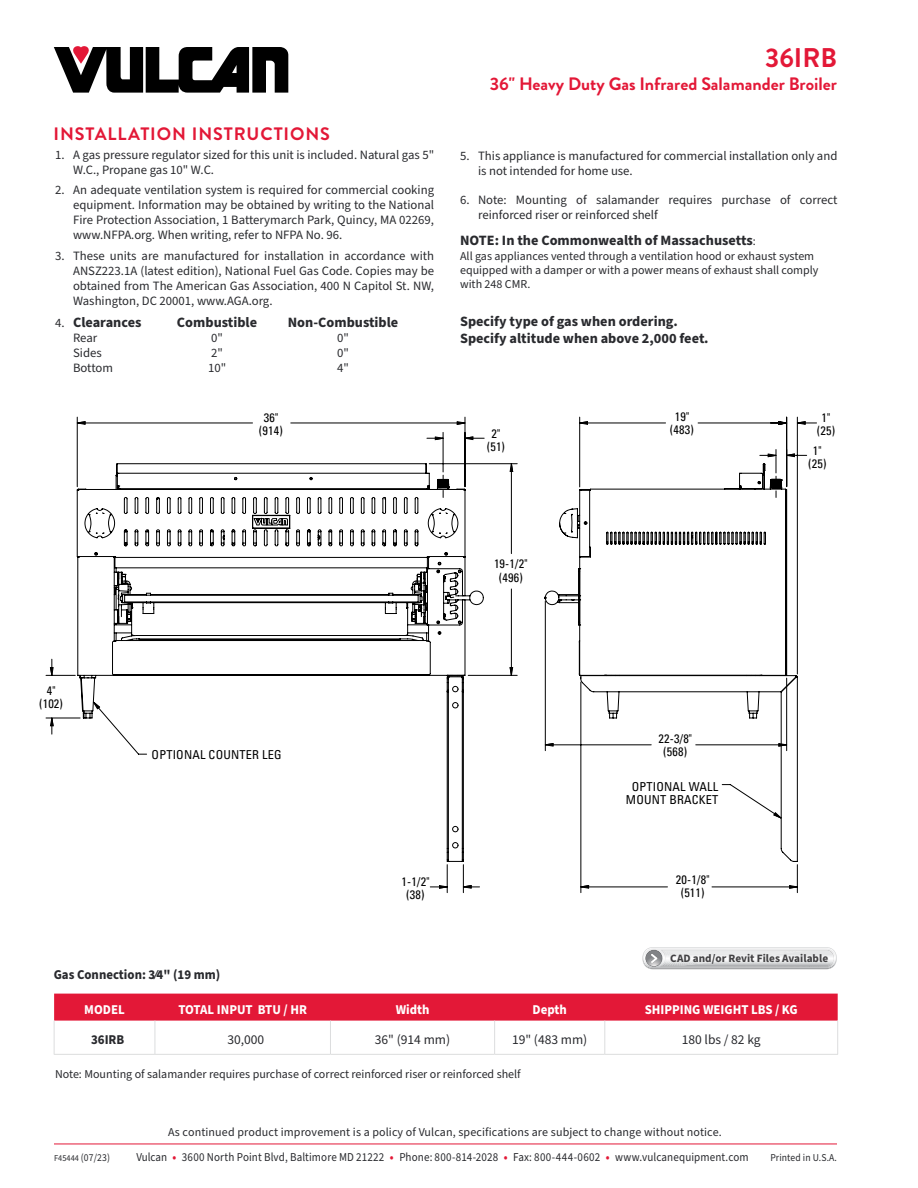
<style>
.page{position:relative;width:918px;height:1188px;background:#fff}
.page>*{position:absolute;margin:0;border:0;box-sizing:border-box;transform-origin:0 0}
.t1{font:700 27px "Brandon Grotesque";color:#e31837}
.t2{font:700 18px "Brandon Grotesque";color:#e31837}
.t3{font:700 18px "Brandon Grotesque";letter-spacing:.05em;color:#e31837}
.t4{font:700 14.25px/17.2px "Source Sans Pro";color:#292a2e}
.t5{font:700 13.5px "Source Sans Pro";color:#fff;scale:.95 1}
.t6{font:13.5px "Source Sans Pro";color:#292a2e}
.t7{font:700 13.5px "Source Sans Pro";color:#292a2e;scale:.95 1}
.t8{font:12.75px/15px "Source Sans Pro";color:#292a2e}
.t9{font:condensed 12.3px/13px "Univers LT Std";letter-spacing:.015em;color:#000;text-align:center}
.t10{font:12px/14.2px "Source Sans Pro";color:#292a2e}
.t11{font:12px "Source Sans Pro";color:#292a2e;scale:.92 1}
.t12{font:700 11.25px "Source Sans Pro";color:#424143}
.t13{font:10.5px "Source Sans Pro";letter-spacing:.01em;color:#292a2e;scale:.92 1}
.s1{font-weight:400;font-size:12.75px}
.s2{font-weight:400;font-size:12px}
.s3{font-size:9px}
.s4{font-weight:700;color:#e31837}
</style>
<div class="page">
<svg style="left:54px;top:46px;width:234px;height:47px"></svg>
<hr style="left:54px;top:1144px;width:783px;height:1px;background:#e31837">
<svg style="left:50px;top:421px;width:756px;height:468px"></svg>
<svg style="left:76px;top:463px;width:722px;height:399px"></svg>
<svg style="left:253px;top:517px;width:35px;height:8px"></svg>
<div style="left:54px;top:994px;width:784px;height:27px;background:#e31837"></div>
<hr style="left:54px;top:1021px;width:1px;height:33px;background:#dcddde">
<hr style="left:155px;top:1021px;width:1px;height:33px;background:#dcddde">
<hr style="left:330px;top:1021px;width:1px;height:33px;background:#dcddde">
<hr style="left:494px;top:1021px;width:1px;height:33px;background:#dcddde">
<hr style="left:604px;top:1021px;width:1px;height:33px;background:#dcddde">
<hr style="left:837px;top:1021px;width:1px;height:33px;background:#dcddde">
<hr style="left:54px;top:1054px;width:101px;height:1px;background:#dcddde">
<hr style="left:155px;top:1054px;width:175px;height:1px;background:#dcddde">
<hr style="left:330px;top:1054px;width:165px;height:1px;background:#dcddde">
<hr style="left:495px;top:1054px;width:110px;height:1px;background:#dcddde">
<hr style="left:605px;top:1054px;width:233px;height:1px;background:#dcddde">
<svg style="left:642px;top:947px;width:195px;height:22px"></svg>
<h2 class="t3" style="left:54px;top:121px;width:278px">INSTALLATION INSTRUCTIONS</h2>
<p class="t8" style="left:73px;top:148px;width:363px;text-indent:-18px">1. A gas pressure regulator sized for this unit is included. Natural gas 5"<br>W.C., Propane gas 10" W.C.</p>
<p class="t8" style="left:73px;top:183px;width:363px;text-align:justify;text-indent:-18px">2. An adequate ventilation system is required for commercial cooking equipment. Information may be obtained by writing to the National Fire Protection Association, 1 Batterymarch Park, Quincy, MA 02269, www.NFPA.org. When writing, refer to NFPA No. 96.</p>
<p class="t8" style="left:73px;top:248px;width:363px;text-align:justify;text-indent:-18px">3. These units are manufactured for installation in accordance with ANSZ223.1A (latest edition), National Fuel Gas Code. Copies may be obtained from The American Gas Association, 400 N Capitol St. NW, Washington, DC 20001, www.AGA.org.</p>
<p class="t4" style="left:55px;top:314px;width:88px"><span class="s1">4.</span> Clearances</p>
<p class="t4" style="left:177px;top:314px;width:82px">Combustible</p>
<p class="t4" style="left:288px;top:314px;width:112px">Non-Combustible</p>
<p class="t8" style="left:73px;top:331px;width:26px">Rear</p>
<p class="t8" style="left:211px;top:331px;width:13px">0"</p>
<p class="t8" style="left:337px;top:331px;width:13px">0"</p>
<p class="t8" style="left:73px;top:346px;width:30px">Sides</p>
<p class="t8" style="left:211px;top:346px;width:13px">2"</p>
<p class="t8" style="left:337px;top:346px;width:13px">0"</p>
<p class="t8" style="left:73px;top:361px;width:41px">Bottom</p>
<p class="t8" style="left:208px;top:361px;width:20px">10"</p>
<p class="t8" style="left:337px;top:361px;width:13px">4"</p>
<p class="t9" style="left:259px;top:411px;width:25px">36" (914)</p>
<h1 class="t1" style="left:765px;top:39px;width:73px">36IRB</h1>
<h2 class="t2" style="left:490px;top:71px;width:349px">36" Heavy Duty Gas Infrared Salamander Broiler</h2>
<p class="t8" style="left:478px;top:148px;width:361px;text-indent:-18px">5. This appliance is manufactured for commercial installation only and is not intended for home use.</p>
<p class="t8" style="left:478px;top:193px;width:361px;text-indent:-18px">6. Note: Mounting of salamander requires purchase of correct reinforced riser or reinforced shelf</p>
<p class="t4" style="left:460px;top:232px;width:297px">NOTE: In the Commonwealth of Massachusetts<span class="s2">:</span></p>
<p class="t10" style="left:460px;top:249px;width:360px">All gas appliances vented through a ventilation hood or exhaust system equipped with a damper or with a power means of exhaust shall comply with 248 CMR.</p>
<p class="t4" style="left:460px;top:313px;width:250px">Specify type of gas when ordering.<br>Specify altitude when above 2,000 feet.</p>
<p class="t9" style="left:487px;top:427px;width:20px">2" (51)</p>
<p class="t9" style="left:670px;top:410px;width:25px">19" (483)</p>
<p class="t9" style="left:817px;top:411px;width:20px">1" (25)</p>
<p class="t9" style="left:808px;top:444px;width:20px">1" (25)</p>
<p class="t9" style="left:494px;top:557px;width:35px">19-1/2" (496)</p>
<p class="t9" style="left:39px;top:683px;width:25px">4" (102)</p>
<p class="t9" style="left:152px;top:748px;width:131px">OPTIONAL COUNTER LEG</p>
<p class="t7" style="left:54px;top:966px;width:177px">Gas Connection: 3⁄4" (19 mm)</p>
<p class="t9" style="left:402px;top:875px;width:29px">1-1/2" (38)</p>
<p class="t9" style="left:659px;top:732px;width:35px">22-3/8" (568)</p>
<p class="t9" style="left:626px;top:780px;width:94px">OPTIONAL WALL<br>MOUNT BRACKET</p>
<p class="t9" style="left:676px;top:873px;width:35px">20-1/8" (511)</p>
<p class="t12" style="left:670px;top:951px;width:160px">CAD and/or Revit Files Available</p>
<p class="t5" style="left:84px;top:1000px;width:44px">MODEL</p>
<p class="t5" style="left:178px;top:1000px;width:137px">TOTAL INPUT BTU / HR</p>
<p class="t5" style="left:396px;top:1000px;width:37px">Width</p>
<p class="t5" style="left:533px;top:1000px;width:38px">Depth</p>
<p class="t5" style="left:645px;top:1000px;width:163px">SHIPPING WEIGHT LBS / KG</p>
<p class="t7" style="left:91px;top:1031px;width:37px">36IRB</p>
<p class="t6" style="left:227px;top:1031px;width:38px">30,000</p>
<p class="t6" style="left:375px;top:1031px;width:77px">36" (914 mm)</p>
<p class="t6" style="left:512px;top:1031px;width:77px">19" (483 mm)</p>
<p class="t6" style="left:682px;top:1031px;width:81px">180 lbs / 82 kg</p>
<p class="t10" style="left:55px;top:1068px;width:467px">Note: Mounting of salamander requires purchase of correct reinforced riser or reinforced shelf</p>
<p class="t10" style="left:168px;top:1125px;width:555px">As continued product improvement is a policy of Vulcan, specifications are subject to change without notice.</p>
<p class="t13" style="left:54px;top:1150px;width:62px"><span class="s3">F45444</span> (07/23)</p>
<p class="t11" style="left:136px;top:1149px;width:667px">Vulcan <span class="s4">•</span> 3600 North Point Blvd, Baltimore MD 21222 <span class="s4">•</span> Phone: 800-814-2028 <span class="s4">•</span> Fax: 800-444-0602 <span class="s4">•</span> www.vulcanequipment.com</p>
<p class="t13" style="left:770px;top:1150px;width:74px">Printed in U.S.A.</p>
</div>
